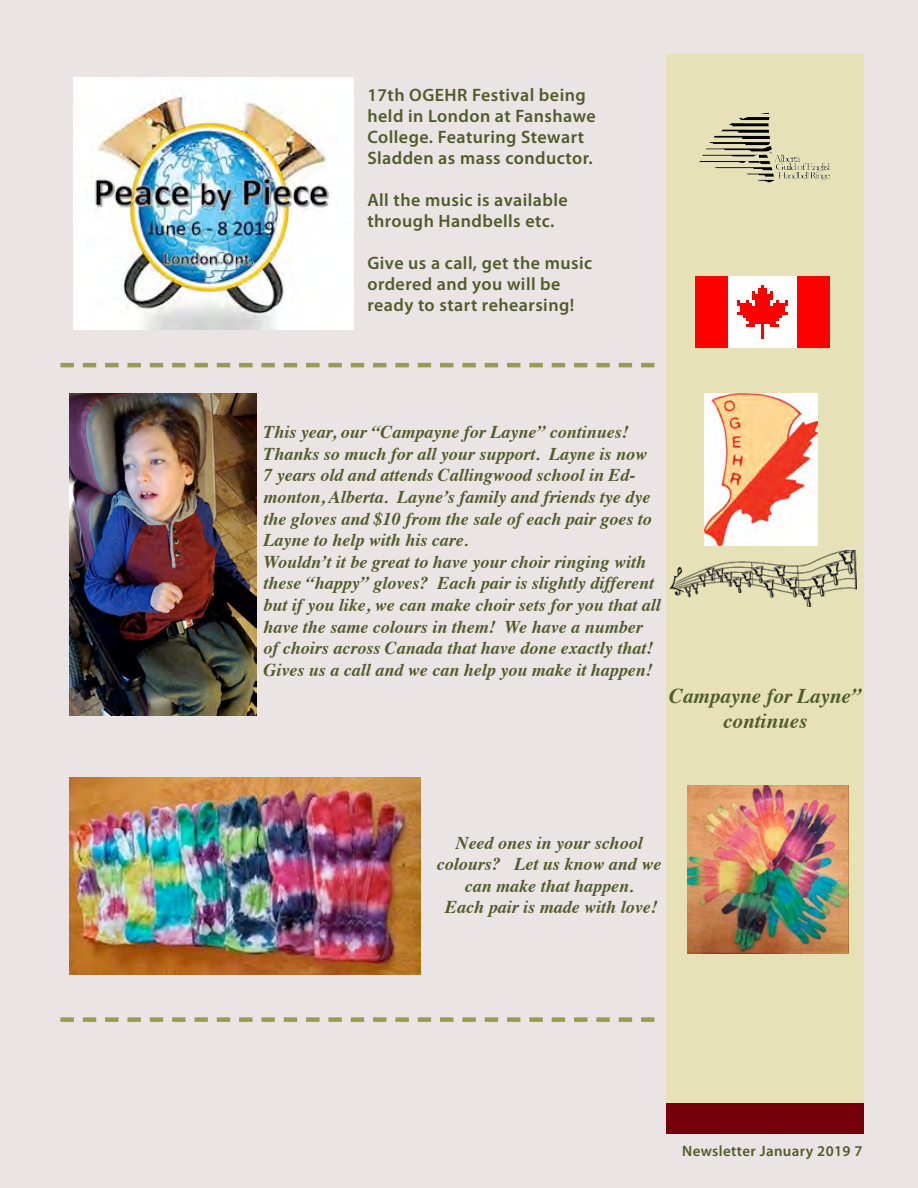
<style>
.page{position:relative;width:918px;height:1188px;background:#fff}
.page>*{position:absolute;margin:0;border:0;box-sizing:border-box;transform-origin:0 0}
.t1{font:italic 700 21px "Times";color:#505b2b}
.t2{font:italic 700 18px/21.6px "Times";color:#505b2b}
.Address{font:600 18px/21px "Myriad Pro";letter-spacing:.025em;color:#505b2b}
.t3{font:600 15px "Myriad Pro";letter-spacing:.025em;color:#505b2b}
</style>
<div class="page">
<div style="left:2px;top:0;width:916px;height:1188px;background:#ebe4e4"></div>
<hr style="left:0;top:0;width:2px;height:1188px;background:#7c4e4b">
<div style="left:666px;top:54px;width:198px;height:1080px;background:#e6e1b6"></div>
<div style="left:666px;top:1103px;width:198px;height:31px;background:#75000b"></div>
<img style="left:669px;top:550px;width:188px;height:57px">
<img style="left:700px;top:112px;width:129px;height:71px">
<img style="left:696px;top:276px;width:133px;height:72px">
<img style="left:73px;top:78px;width:281px;height:252px">
<img style="left:69px;top:778px;width:352px;height:196px">
<img style="left:688px;top:786px;width:160px;height:168px">
<img style="left:69px;top:393px;width:188px;height:323px">
<svg style="left:60px;top:1017px;width:594px;height:5px"></svg>
<svg style="left:60px;top:363px;width:594px;height:4px"></svg>
<img style="left:704px;top:393px;width:114px;height:152px">
<p class="Address" style="left:367px;top:84px;width:230px">17th OGEHR Festival being held in London at Fanshawe<br>College. Featuring Stewart<br>Sladden as mass conductor.</p>
<p class="Address" style="left:367px;top:189px;width:202px">All the music is available through Handbells etc.</p>
<p class="Address" style="left:367px;top:252px;width:226px">Give us a call, get the music ordered and you will be ready to start rehearsing!</p>
<p class="t2" style="left:263px;top:420px;width:390px">This year, our “Campayne for Layne” continues!<br>Thanks so much for all your support. Layne is now 7 years old and attends Callingwood school in Ed&shy;monton, Alberta. Layne’s family and friends tye dye the gloves and $10 from the sale of each pair goes to Layne to help with his care.</p>
<p class="t2" style="left:263px;top:549px;width:399px">Wouldn’t it be great to have your choir ringing with these “happy” gloves? Each pair is slightly different but if you like, we can make choir sets for you that all have the same colours in them! We have a number of choirs across Canada that have done exactly that!<br>Gives us a call and we can help you make it happen!</p>
<p class="t1" style="left:669px;top:676px;width:194px">Campayne for Layne”</p>
<p class="t1" style="left:723px;top:701px;width:86px">continues</p>
<p class="t2" style="left:437px;top:830px;width:226px;text-align:center">Need ones in your school colours? Let us know and we can make that happen.</p>
<p class="t2" style="left:445px;top:895px;width:214px">Each pair is made with love!</p>
<p class="t3" style="left:682px;top:1141px;width:182px">Newsletter January 2019 7</p>
</div>
